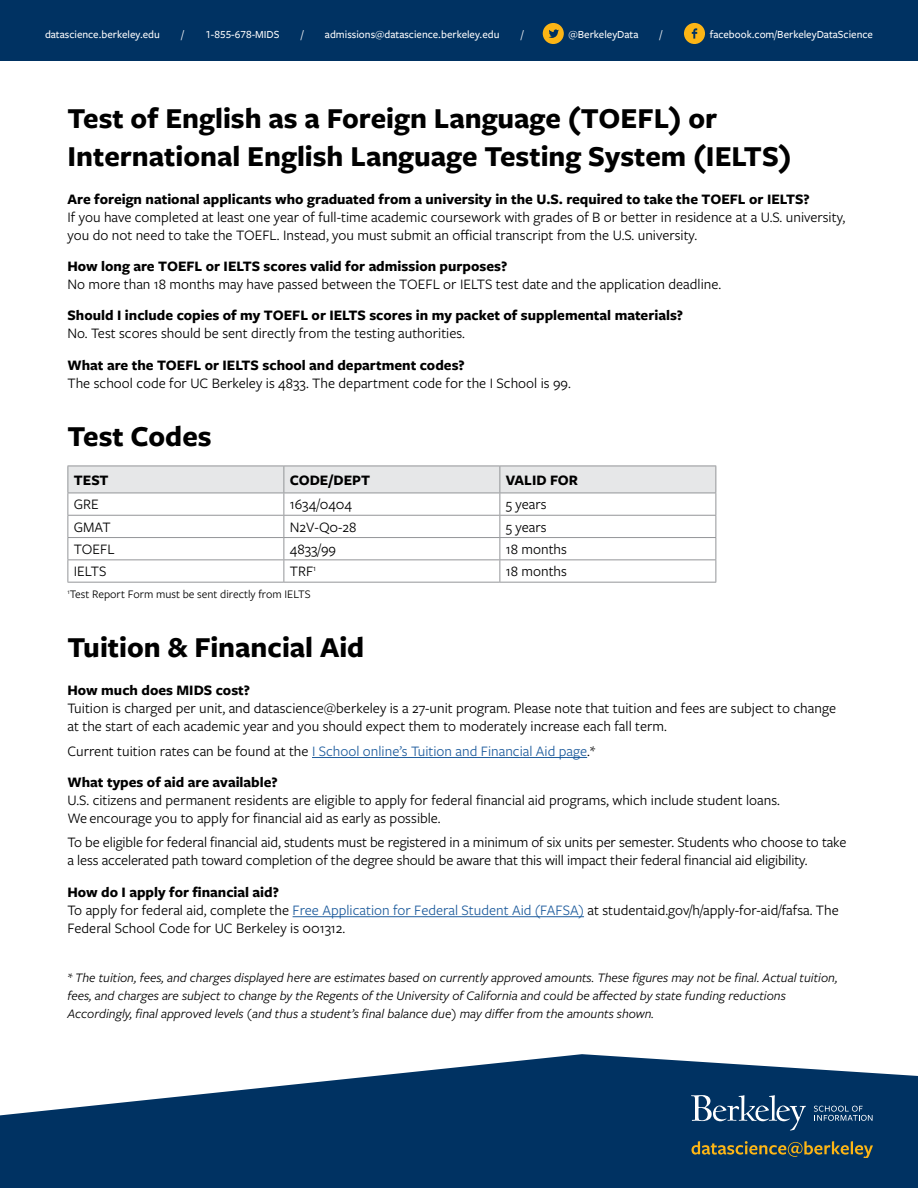
<style>
.page{position:relative;width:918px;height:1188px;background:#fff}
.page>*{position:absolute;margin:0;border:0;box-sizing:border-box;transform-origin:0 0}
.t1{font:700 30px/37.5px "Freight Sans Pro";color:#000}
.t2{font:15px/18px "Freight Sans Pro";color:#000}
.t3{font:700 15px "Freight Sans Pro";color:#000}
.t4{font:15px/31.2px "Freight Sans Pro";color:#215e9e}
.t5{font:italic 13.5px/18px "Freight Sans Pro";color:#000}
.t6{font:12px "Freight Sans Pro";color:#000}
.t7{font:500 11.25px "Freight Sans Pro";color:#fff}
.s1{color:#000}
.s2{font-weight:700;color:#000}
.s3{font-weight:700}
.s4{color:#215e9e}
</style>
<div class="page">
<svg style="left:0;top:1054px;width:918px;height:134px;fill:#003262"></svg>
<svg style="left:692px;top:1141px;width:181px;height:16px"></svg>
<svg style="left:814px;top:1106px;width:59px;height:15px"></svg>
<svg style="left:691px;top:1095px;width:115px;height:35px"></svg>
<hr style="left:312px;top:757px;width:275px;height:1px;background:#215e9e">
<hr style="left:293px;top:916px;width:291px;height:1px;background:#215e9e">
<hr style="left:68px;top:582px;width:216px;height:1px;background:#939598">
<hr style="left:284px;top:582px;width:216px;height:1px;background:#939598">
<hr style="left:500px;top:582px;width:216px;height:1px;background:#939598">
<svg style="left:68px;top:466px;width:649px;height:116px"></svg>
<hr style="left:68px;top:493px;width:216px;height:1px;background:#939598">
<hr style="left:284px;top:493px;width:216px;height:1px;background:#939598">
<hr style="left:500px;top:493px;width:216px;height:1px;background:#939598">
<div style="left:0;top:0;width:918px;height:60px;background:#003262"></div>
<svg style="left:543px;top:23px;width:21px;height:21px"></svg>
<svg style="left:684px;top:23px;width:21px;height:21px"></svg>
<p class="t7" style="left:45px;top:27px;width:116px">datascience.berkeley.edu</p>
<p class="t7" style="left:181px;top:27px;width:4px">/</p>
<p class="t7" style="left:205px;top:27px;width:76px">1-855-678-MIDS</p>
<p class="t7" style="left:301px;top:27px;width:4px">/</p>
<p class="t7" style="left:325px;top:27px;width:176px">admissions@datascience.berkeley.edu</p>
<p class="t7" style="left:521px;top:27px;width:4px">/</p>
<p class="t7" style="left:569px;top:27px;width:71px">@BerkeleyData</p>
<p class="t7" style="left:660px;top:27px;width:4px">/</p>
<p class="t7" style="left:710px;top:27px;width:165px">facebook.com/BerkeleyDataScience</p>
<h1 class="t1" style="left:68px;top:99px;width:726px">Test of English as a Foreign Language (TOEFL) or<br>International English Language Testing System (IELTS)</h1>
<p class="t3" style="left:68px;top:189px;width:744px">Are foreign national applicants who graduated from a university in the U.S. required to take the TOEFL or IELTS?</p>
<p class="t2" style="left:68px;top:207px;width:779px">If you have completed at least one year of full-time academic coursework with grades of B or better in residence at a U.S. university, you do not need to take the TOEFL. Instead, you must submit an official transcript from the U.S. university.</p>
<p class="t3" style="left:68px;top:256px;width:441px">How long are TOEFL or IELTS scores valid for admission purposes?</p>
<p class="t2" style="left:68px;top:275px;width:655px">No more than 18 months may have passed between the TOEFL or IELTS test date and the application deadline.</p>
<p class="t3" style="left:68px;top:305px;width:617px">Should I include copies of my TOEFL or IELTS scores in my packet of supplemental materials?</p>
<p class="t2" style="left:68px;top:324px;width:399px">No. Test scores should be sent directly from the testing authorities.</p>
<p class="t3" style="left:68px;top:354px;width:399px">What are the TOEFL or IELTS school and department codes?</p>
<p class="t2" style="left:68px;top:373px;width:505px">The school code for UC Berkeley is 4833. The department code for the I School is 99.</p>
<h1 class="t1" style="left:68px;top:416px;width:146px">Test Codes</h1>
<p class="t3" style="left:74px;top:469px;width:36px">TEST</p>
<p class="t3" style="left:290px;top:469px;width:82px">CODE/DEPT</p>
<p class="t3" style="left:506px;top:469px;width:74px">VALID FOR</p>
<p class="t2" style="left:74px;top:495px;width:26px">GRE</p>
<p class="t2" style="left:290px;top:495px;width:64px">1634/0404</p>
<p class="t2" style="left:506px;top:495px;width:42px">5 years</p>
<p class="t2" style="left:74px;top:517px;width:38px">GMAT</p>
<p class="t2" style="left:290px;top:517px;width:68px">N2V-Q0-28</p>
<p class="t2" style="left:506px;top:517px;width:42px">5 years</p>
<p class="t2" style="left:74px;top:539px;width:42px">TOEFL</p>
<p class="t2" style="left:290px;top:539px;width:48px">4833/99</p>
<p class="t2" style="left:506px;top:539px;width:63px">18 months</p>
<p class="t2" style="left:74px;top:562px;width:34px">IELTS</p>
<p class="t2" style="left:290px;top:562px;width:28px">TRF<sup>1</sup></p>
<p class="t2" style="left:506px;top:562px;width:63px">18 months</p>
<p class="t6" style="left:68px;top:586px;width:245px"><sup>1</sup>Test Report Form must be sent directly from IELTS</p>
<h1 class="t1" style="left:68px;top:627px;width:298px">Tuition &amp; Financial Aid</h1>
<p class="t3" style="left:68px;top:680px;width:184px">How much does MIDS cost?</p>
<p class="t2" style="left:68px;top:698px;width:770px">Tuition is charged per unit, and datascience@berkeley is a 27-unit program. Please note that tuition and fees are subject to change at the start of each academic year and you should expect them to moderately increase each fall term.</p>
<p class="t4" style="left:68px;top:734px;width:529px"><span class="s1">Current tuition rates can be found at the</span> I School online’s Tuition and Financial Aid page<span class="s1">.*<br></span><span class="s2">What types of aid are available?</span></p>
<p class="t2" style="left:68px;top:790px;width:714px">U.S. citizens and permanent residents are eligible to apply for federal financial aid programs, which include student loans.<br>We encourage you to apply for financial aid as early as possible.</p>
<p class="t2" style="left:68px;top:833px;width:780px">To be eligible for federal financial aid, students must be registered in a minimum of six units per semester. Students who choose to take a less accelerated path toward completion of the degree should be aware that this will impact their federal financial aid eligibility.</p>
<p class="t2" style="left:68px;top:882px;width:773px"><span class="s3">How do I apply for financial aid?<br></span>To apply for federal aid, complete the <span class="s4">Free Application for Federal Student Aid (FAFSA)</span> at studentaid.gov/h/apply-for-aid/fafsa. The<br>Federal School Code for UC Berkeley is 001312.</p>
<p class="t5" style="left:68px;top:968px;width:772px">* The tuition, fees, and charges displayed here are estimates based on currently approved amounts. These figures may not be final. Actual tuition, fees, and charges are subject to change by the Regents of the University of California and could be affected by state funding reductions<br>Accordingly, final approved levels (and thus a student’s final balance due) may differ from the amounts shown.</p>
</div>
